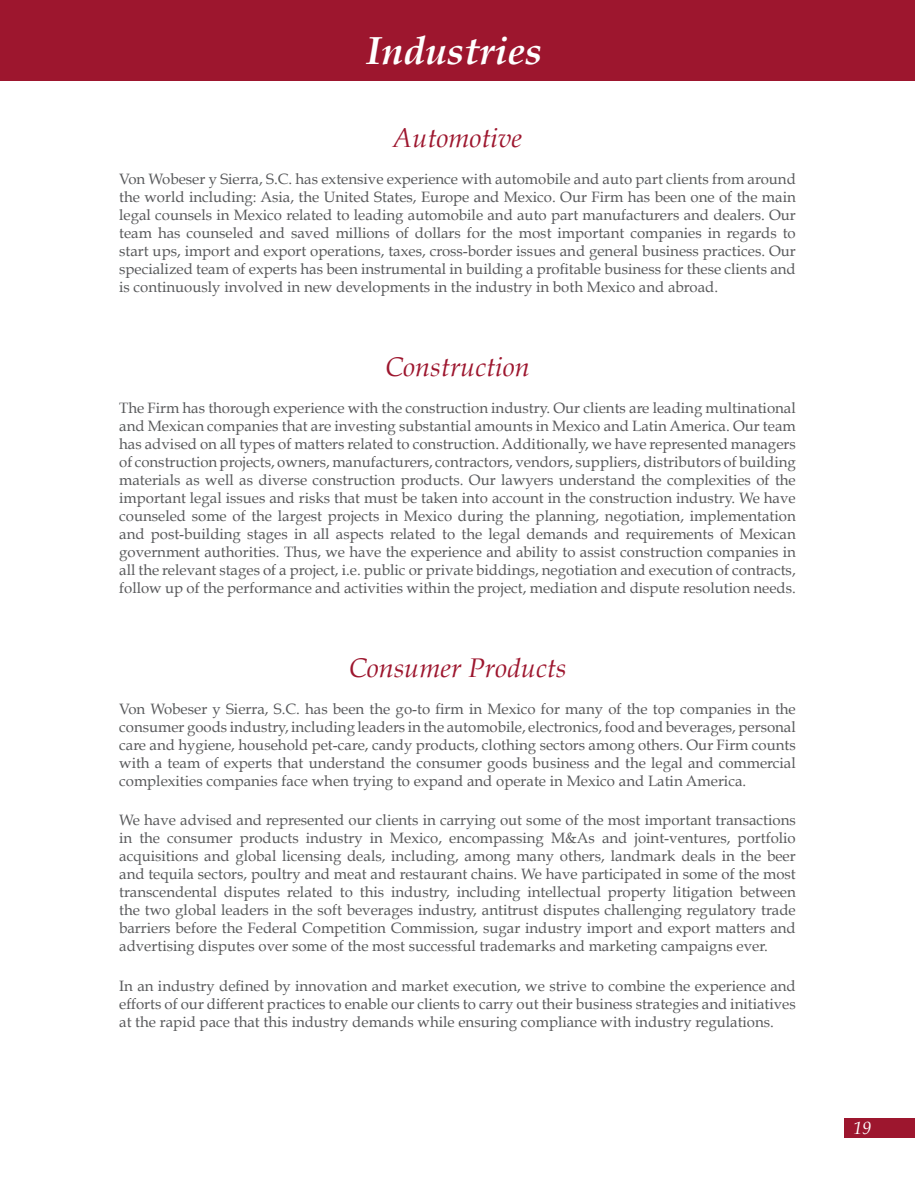
<style>
.page{position:relative;width:915px;height:1191px;background:#fff}
.page>*{position:absolute;margin:0;border:0;box-sizing:border-box;transform-origin:0 0}
.t1{font:italic 700 39px "Book Antiqua";color:#fff}
.t2{font:italic 27px "Book Antiqua";color:#9d162e}
.t3{font:italic 18px "Book Antiqua";color:#fff}
.t4{font:15px/18px "Book Antiqua";color:#58595b;text-align:justify}
</style>
<div class="page">
<div style="left:844px;top:1117px;width:70px;height:20px;background:#9d162e"></div>
<div style="left:0;top:0;width:914px;height:81px;background:#9d162e"></div>
<h1 class="t1" style="left:366px;top:28px;width:177px">Industries</h1>
<h2 class="t2" style="left:393px;top:122px;width:130px">Automotive</h2>
<p class="t4" style="left:119px;top:170px;width:678px">Von Wobeser y Sierra, S.C. has extensive experience with automobile and auto part clients from around the world including: Asia, the United States, Europe and Mexico. Our Firm has been one of the main legal counsels in Mexico related to leading automobile and auto part manufacturers and dealers. Our team has counseled and saved millions of dollars for the most important companies in regards to start ups, import and export operations, taxes, cross-border issues and general business practices. Our specialized team of experts has been instrumental in building a profitable business for these clients and is continuously involved in new developments in the industry in both Mexico and abroad.</p>
<h2 class="t2" style="left:385px;top:351px;width:146px">Construction</h2>
<p class="t4" style="left:119px;top:399px;width:678px">The Firm has thorough experience with the construction industry. Our clients are leading multinational and Mexican companies that are investing substantial amounts in Mexico and Latin America. Our team has advised on all types of matters related to construction. Additionally, we have represented managers of construction projects, owners, manufacturers, contractors, vendors, suppliers, distributors of building materials as well as diverse construction products. Our lawyers understand the complexities of the important legal issues and risks that must be taken into account in the construction industry. We have counseled some of the largest projects in Mexico during the planning, negotiation, implementation and post-building stages in all aspects related to the legal demands and requirements of Mexican government authorities. Thus, we have the experience and ability to assist construction companies in all the relevant stages of a project, i.e. public or private biddings, negotiation and execution of contracts, follow up of the performance and activities within the project, mediation and dispute resolution needs.</p>
<h2 class="t2" style="left:348px;top:651px;width:219px">Consumer Products</h2>
<p class="t4" style="left:119px;top:699px;width:678px">Von Wobeser y Sierra, S.C. has been the go-to firm in Mexico for many of the top companies in the consumer goods industry, including leaders in the automobile, electronics, food and beverages, personal care and hygiene, household pet-care, candy products, clothing sectors among others. Our Firm counts with a team of experts that understand the consumer goods business and the legal and commercial complexities companies face when trying to expand and operate in Mexico and Latin America.</p>
<p class="t4" style="left:119px;top:811px;width:678px">We have advised and represented our clients in carrying out some of the most important transactions in the consumer products industry in Mexico, encompassing M&amp;As and joint-ventures, portfolio acquisitions and global licensing deals, including, among many others, landmark deals in the beer and tequila sectors, poultry and meat and restaurant chains. We have participated in some of the most transcendental disputes related to this industry, including intellectual property litigation between the two global leaders in the soft beverages industry, antitrust disputes challenging regulatory trade barriers before the Federal Competition Commission, sugar industry import and export matters and advertising disputes over some of the most successful trademarks and marketing campaigns ever.</p>
<p class="t4" style="left:119px;top:977px;width:678px">In an industry defined by innovation and market execution, we strive to combine the experience and efforts of our different practices to enable our clients to carry out their business strategies and initiatives at the rapid pace that this industry demands while ensuring compliance with industry regulations.</p>
<p class="t3" style="left:853px;top:1117px;width:19px">19</p>
</div>
